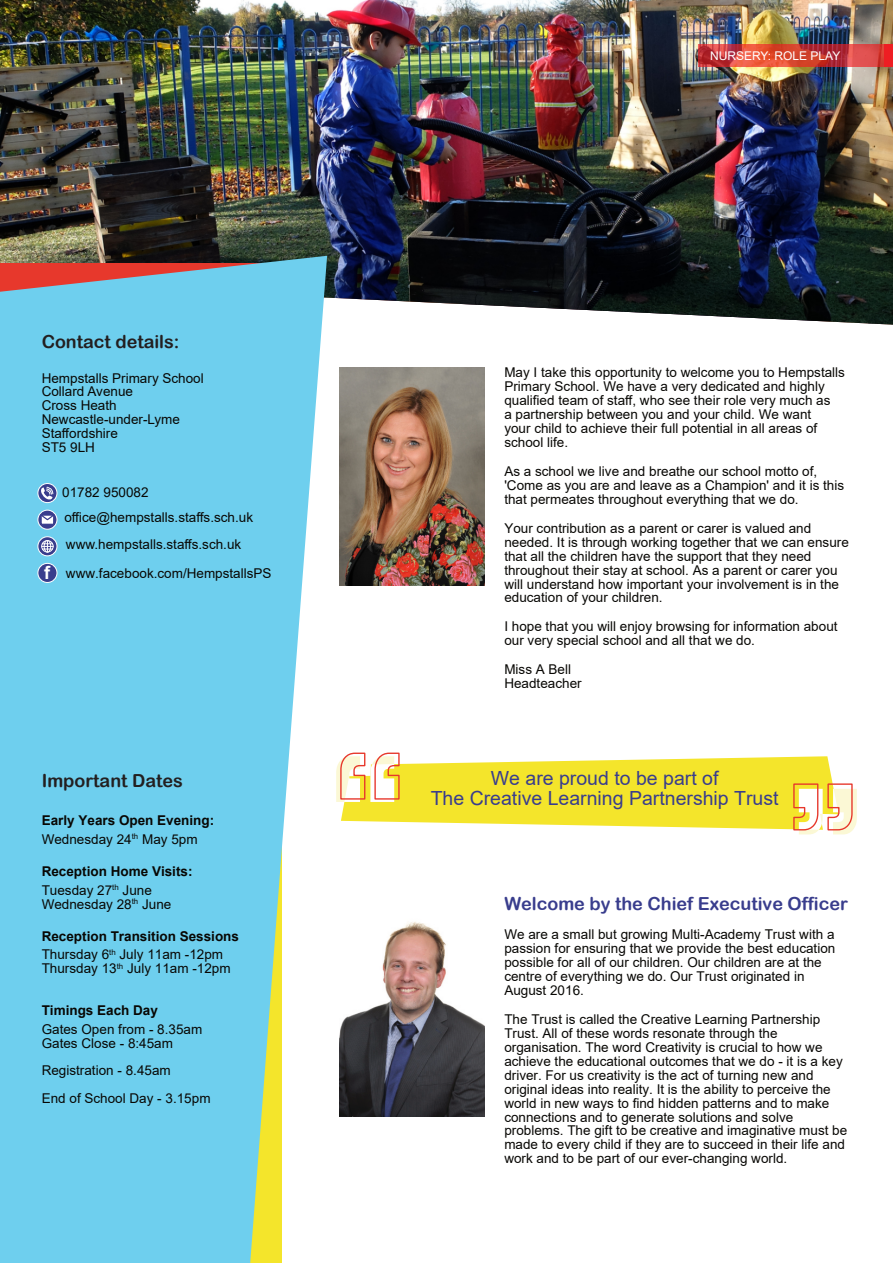
<style>
.page{position:relative;width:893px;height:1263px;background:#fff}
.page>*{position:absolute;margin:0;border:0;box-sizing:border-box;transform-origin:0 0}
.t1{font:19.5px/20.1px "Arial";color:#393d8d;text-align:center}
.t2{font:18px "Arial Rounded MT Bold";color:#393d8d}
.t3{font:18px "Arial Rounded MT Bold";color:#231f20}
.t4{font:13.5px/14px "Arial";color:#080704}
.t5{font:700 13.5px/18.5px "Arial";color:#080704}
.t6{font:12px "Arial";color:#fff}
.s1{font-weight:700;font-size:18px;color:#fff}
.s2{font-weight:400}
</style>
<div class="page">
<img style="left:339px;top:368px;width:145px;height:218px">
<img style="left:0;top:0;width:893px;height:325px">
<svg style="left:0;top:256px;width:327px;height:1007px;background:#80d1e8"></svg>
<svg style="left:336px;top:752px;width:521px;height:82px"></svg>
<img style="left:339px;top:921px;width:145px;height:195px">
<svg style="left:38px;top:483px;width:19px;height:20px"></svg>
<svg style="left:41px;top:486px;width:13px;height:15px"></svg>
<svg style="left:38px;top:510px;width:19px;height:19px"></svg>
<div style="left:41px;top:514px;width:13px;height:11px;background:#fff;border:1px solid #393d8d"></div>
<svg style="left:37px;top:514px;width:20px;height:7px"></svg>
<svg style="left:38px;top:536px;width:19px;height:20px"></svg>
<svg style="left:42px;top:541px;width:11px;height:11px"></svg>
<div style="left:38px;top:563px;width:19px;height:20px;background:#393d8d;border:1px solid #fff;border-radius:50%"></div>
<div style="left:698px;top:44px;width:195px;height:22px;background:#ee1e23;opacity:.67"></div>
<div style="left:884px;top:44px;width:9px;height:22px;background:#ee1e23"></div>
<h2 class="t3" style="left:42px;top:335px;width:139px">Contact details:</h2>
<p class="t4" style="left:42px;top:372px;width:164px">Hempstalls Primary School<br>Collard Avenue<br>Cross Heath<br>Newcastle-under-Lyme<br>Staffordshire<br>ST5 9LH</p>
<p class="t4" style="left:62px;top:481px;width:192px;line-height:25.2px">01782 950082 office@hempstalls.staffs.sch.uk</p>
<p class="t4" style="left:44px;top:531px;width:229px;line-height:29.1px;text-indent:22px">www.hempstalls.staffs.sch.uk<br><span class="s1">f</span> www.facebook.com/HempstallsPS</p>
<h2 class="t3" style="left:42px;top:774px;width:143px">Important Dates</h2>
<p class="t5" style="left:42px;top:813px;width:174px">Early Years Open Evening:<br><span class="s2">Wednesday 24</span><sup>th</sup> <span class="s2">May 5pm</span></p>
<p class="t5" style="left:42px;top:863px;width:152px">Reception Home Visits:<br><span class="s2">Tuesday 27</span><sup>th</sup> <span class="s2">June</span></p>
<p class="t4" style="left:42px;top:898px;width:131px">Wednesday 28<sup>th</sup> June</p>
<p class="t5" style="left:42px;top:928px;width:199px">Reception Transition Sessions<br><span class="s2">Thursday 6</span><sup>th</sup> <span class="s2">July 11am -12pm</span></p>
<p class="t4" style="left:42px;top:963px;width:190px">Thursday 13<sup>th</sup> July 11am -12pm</p>
<p class="t5" style="left:42px;top:1002px;width:118px">Timings Each Day</p>
<p class="t4" style="left:42px;top:1023px;width:162px">Gates Open from - 8.35am<br>Gates Close - 8:45am</p>
<p class="t4" style="left:42px;top:1058px;width:170px;line-height:27.9px">Registration - 8.45am<br>End of School Day - 3.15pm</p>
<p class="t6" style="left:710px;top:51px;width:132px">NURSERY: ROLE PLAY</p>
<p class="t4" style="left:504px;top:367px;width:342px">May I take this opportunity to welcome you to Hempstalls Primary School. We have a very dedicated and highly qualified team of staff, who see their role very much as<br>a partnership between you and your child. We want<br>your child to achieve their full potential in all areas of school life.</p>
<p class="t4" style="left:504px;top:465px;width:341px">As a school we live and breathe our school motto of, 'Come as you are and leave as a Champion' and it is this that permeates throughout everything that we do.</p>
<p class="t4" style="left:504px;top:522px;width:346px">Your contribution as a parent or carer is valued and needed. It is through working together that we can ensure that all the children have the support that they need throughout their stay at school. As a parent or carer you will understand how important your involvement is in the education of your children.</p>
<p class="t4" style="left:504px;top:621px;width:335px">I hope that you will enjoy browsing for information about our very special school and all that we do.</p>
<p class="t4" style="left:504px;top:664px;width:79px">Miss A Bell<br>Headteacher</p>
<h1 class="t1" style="left:431px;top:769px;width:349px">We are proud to be part of<br>The Creative Learning Partnership Trust</h1>
<h2 class="t2" style="left:504px;top:897px;width:345px">Welcome by the Chief Executive Officer</h2>
<p class="t4" style="left:504px;top:929px;width:332px">We are a small but growing Multi-Academy Trust with a passion for ensuring that we provide the best education possible for all of our children. Our children are at the centre of everything we do. Our Trust originated in August 2016.</p>
<p class="t4" style="left:504px;top:1013px;width:344px">The Trust is called the Creative Learning Partnership Trust. All of these words resonate through the organisation. The word Creativity is crucial to how we achieve the educational outcomes that we do - it is a key driver. For us creativity is the act of turning new and original ideas into reality. It is the ability to perceive the world in new ways to find hidden patterns and to make connections and to generate solutions and solve problems. The gift to be creative and imaginative must be made to every child if they are to succeed in their life and work and to be part of our ever-changing world.</p>
</div>
